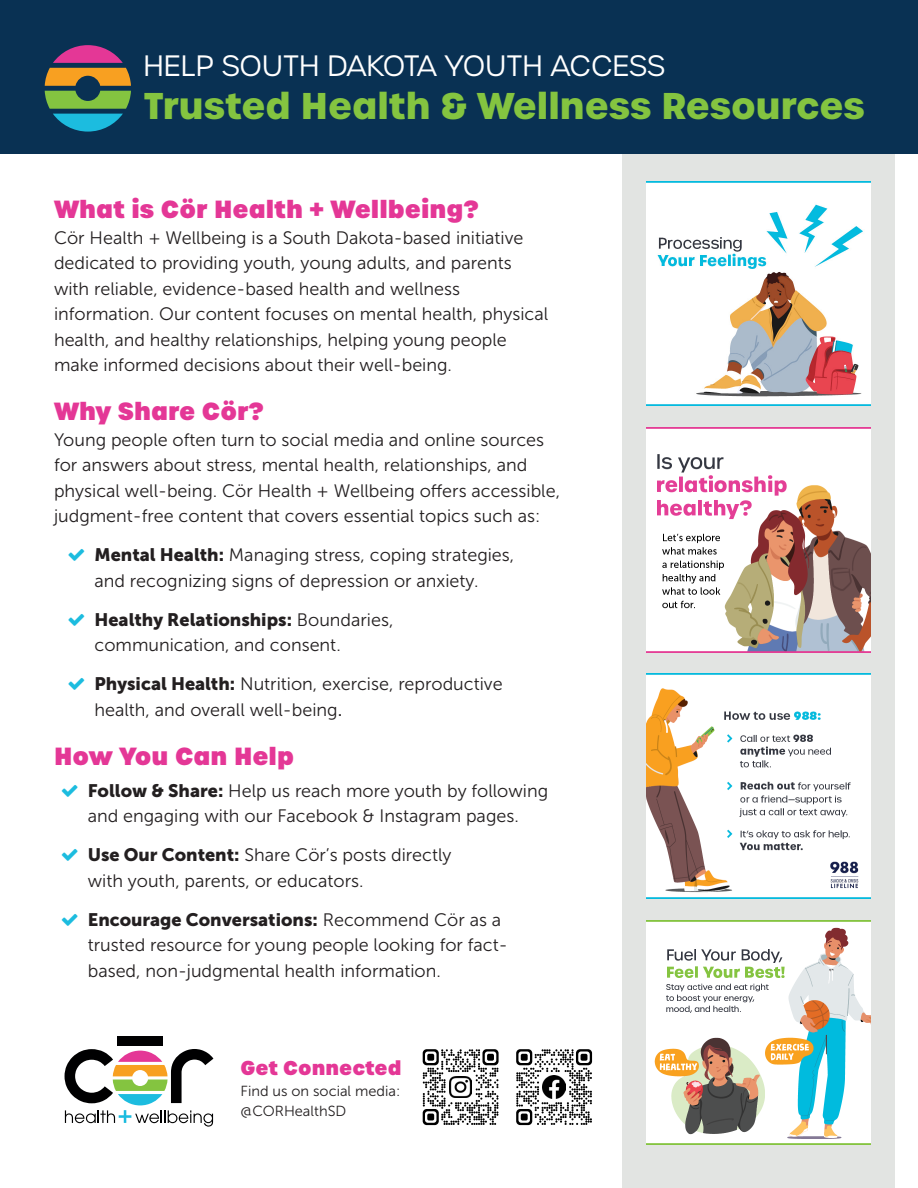
<style>
.page{position:relative;width:918px;height:1188px;background:#fff}
.page>*{position:absolute;margin:0;border:0;box-sizing:border-box;transform-origin:0 0}
.t1{font:700 36px "Urbane";color:#84c440}
.t2{font:300 28.5px "Urbane";color:#fff}
.t3{font:800 24px "Urbane";color:#e43796}
.t4{font:800 19.5px "Urbane";color:#e43796}
.t5{font:18px/25.5px "Museo Sans 300";color:#231f20}
.t6{font:14.55px/20.7px "Museo Sans 300";color:#231f20}
.s1{font-family:"Museo Sans 900"}
.s2{font-family:"Museo Sans 500"}
</style>
<div class="page">
<div style="left:623px;top:151px;width:272px;height:1037px;background:#e2e4e2"></div>
<div style="left:0;top:0;width:918px;height:153px;background:#093153"></div>
<svg style="left:45px;top:45px;width:86px;height:87px"></svg>
<img style="left:646px;top:674px;width:225px;height:224px">
<img style="left:646px;top:181px;width:225px;height:225px">
<img style="left:646px;top:428px;width:225px;height:224px">
<img style="left:646px;top:920px;width:225px;height:225px">
<div style="left:117px;top:1037px;width:46px;height:9px;background:#000001"></div>
<svg style="left:65px;top:1049px;width:148px;height:78px"></svg>
<svg style="left:423px;top:1049px;width:76px;height:76px"></svg>
<img style="left:450px;top:1076px;width:21px;height:22px">
<svg style="left:516px;top:1049px;width:76px;height:76px"></svg>
<img style="left:543px;top:1076px;width:23px;height:23px">
<p class="t2" style="left:143px;top:47px;width:523px">HELP SOUTH DAKOTA YOUTH ACCESS</p>
<p class="t1" style="left:143px;top:81px;width:723px">Trusted Health &amp; Wellness Resources</p>
<p class="t3" style="left:54px;top:192px;width:426px">What is Cör Health + Wellbeing?</p>
<p class="t5" style="left:54px;top:225px;width:496px">Cör Health + Wellbeing is a South Dakota-based initiative dedicated to providing youth, young adults, and parents with reliable, evidence-based health and wellness information. Our content focuses on mental health, physical health, and healthy relationships, helping young people make informed decisions about their well-being.</p>
<p class="t3" style="left:54px;top:394px;width:211px">Why Share Cör?</p>
<p class="t5" style="left:54px;top:427px;width:508px">Young people often turn to social media and online sources for answers about stress, mental health, relationships, and physical well-being. Cör Health + Wellbeing offers accessible, judgment-free content that covers essential topics such as:</p>
<p class="t5" style="left:94px;top:542px;width:421px"><span class="s1">Mental Health:</span> Managing stress, coping strategies, and recognizing signs of depression or anxiety.</p>
<p class="t5" style="left:94px;top:607px;width:300px"><span class="s1">Healthy Relationships:</span> Boundaries, communication, and consent.</p>
<p class="t5" style="left:94px;top:671px;width:410px"><span class="s1">Physical Health:</span> Nutrition, exercise, reproductive health, and overall well-being<span class="s2">.</span></p>
<p class="t3" style="left:54px;top:739px;width:242px">How You Can Help</p>
<p class="t5" style="left:88px;top:778px;width:462px"><span class="s1">Follow &amp; Share:</span> Help us reach more youth by following and engaging with our Facebook &amp; Instagram pages.</p>
<p class="t5" style="left:88px;top:843px;width:365px"><span class="s1">Use Our Content:</span> Share Cör’s posts directly with youth, parents, or educators.</p>
<p class="t5" style="left:88px;top:907px;width:421px"><span class="s1">Encourage Conversations:</span> Recommend Cör as a trusted resource for young people looking for fact&shy;based, non-judgmental health information.</p>
<p class="t4" style="left:241px;top:1054px;width:162px">Get Connected</p>
<p class="t6" style="left:241px;top:1080px;width:161px">Find us on social media: @CORHealthSD</p>
</div>
